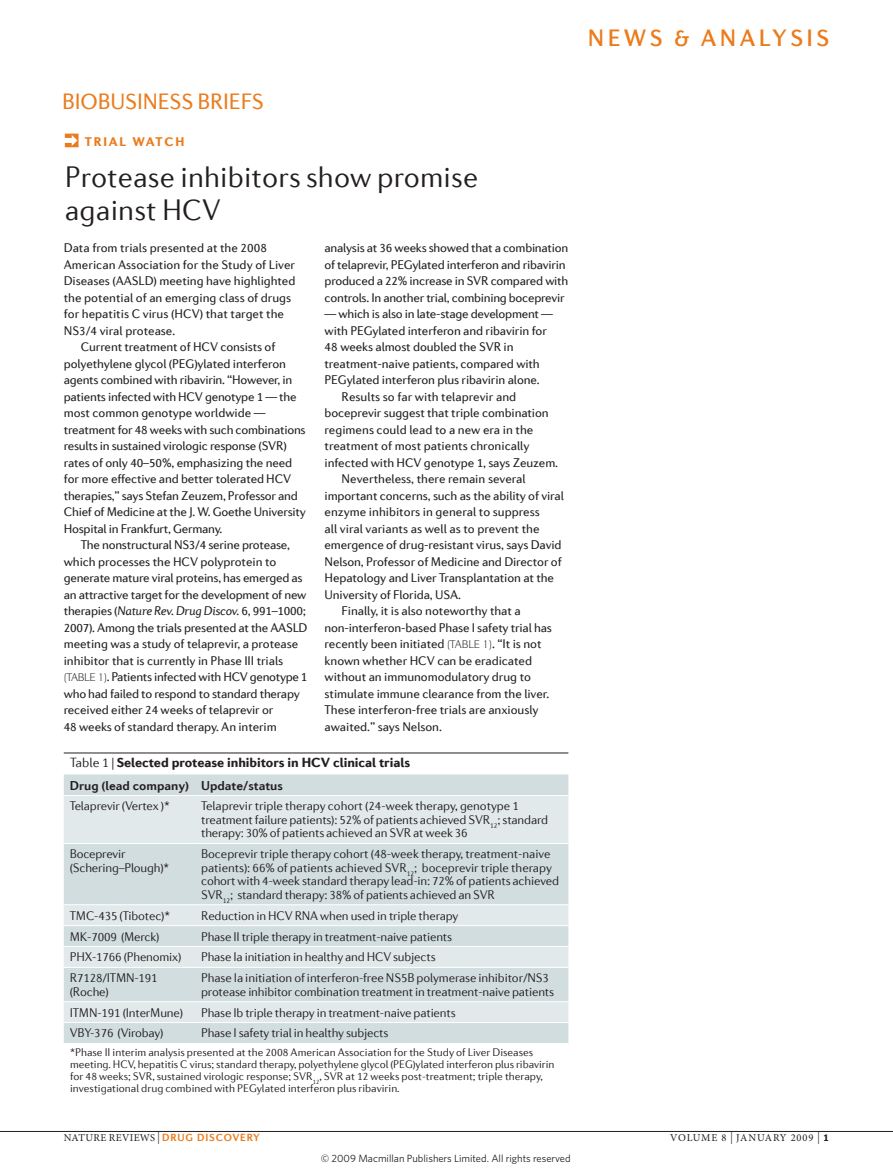
<style>
.page{position:relative;width:893px;height:1174px;background:#fff}
.page>*{position:absolute;margin:0;border:0;box-sizing:border-box;transform-origin:0 0}
.t1{font:300 30px/33px "Diverda Sans Com";letter-spacing:.005em;color:#231f20}
.t2{font:500 24px "Diverda Sans Com";letter-spacing:.14em;color:#ea7c1d}
.t3{font:22.5px "Diverda Sans Com";letter-spacing:-.005em;color:#ea7c1d}
.t4{font:900 13.5px "Diverda Sans Com";letter-spacing:-.005em;color:#231f20}
.t5{font:700 13.05px "Diverda Sans Com";color:#231f20}
.t6{font:12.75px/16.5px "Diverda Sans Com";letter-spacing:-.01em;color:#231f20}
.t7{font:300 12.75px/13.5px "Diverda Sans Com";letter-spacing:-.015em;color:#231f20}
.t8{font:900 12.75px "Diverda Sans Com";letter-spacing:.14em;color:#ea7c1d}
.t9{font:300 11.25px/12px "Diverda Sans Com";color:#231f20}
.t10{font:10.5px "Whitney";color:#231f20}
.t11{font:10.5px "Minion Pro";letter-spacing:.03em;color:#231f20}
.t12{font:10.5px "Minion Pro";letter-spacing:.08em;color:#231f20}
.s1{font-style:italic}
.s2{font-weight:300}
.s3{font-size:12px}
.s4{font-family:"Diverda Sans Com";font-weight:700;color:#ea7c1d}
.s5{font-family:"Diverda Sans Com";font-weight:900}
</style>
<div class="page">
<hr style="left:0;top:1131px;width:893px;height:1px;background:#231f20">
<svg style="left:65px;top:134px;width:14px;height:13px"></svg>
<hr style="left:64px;top:752px;width:504px;height:1px;background:#231f20">
<div style="left:64px;top:774px;width:504px;height:269px;background:#d2dddf"></div>
<svg style="left:64px;top:796px;width:504px;height:226px;fill:#d2dddf"></svg>
<hr style="left:64px;top:795px;width:131px;height:1px;background:#fff">
<hr style="left:195px;top:795px;width:373px;height:1px;background:#fff">
<hr style="left:64px;top:843px;width:131px;height:1px;background:#fff">
<hr style="left:195px;top:843px;width:373px;height:1px;background:#fff">
<hr style="left:64px;top:904px;width:131px;height:1px;background:#fff">
<hr style="left:195px;top:904px;width:373px;height:1px;background:#fff">
<hr style="left:64px;top:925px;width:131px;height:1px;background:#fff">
<hr style="left:195px;top:925px;width:373px;height:1px;background:#fff">
<hr style="left:64px;top:946px;width:131px;height:1px;background:#fff">
<hr style="left:195px;top:946px;width:373px;height:1px;background:#fff">
<hr style="left:64px;top:967px;width:131px;height:1px;background:#fff">
<hr style="left:195px;top:967px;width:373px;height:1px;background:#fff">
<hr style="left:64px;top:1001px;width:131px;height:1px;background:#fff">
<hr style="left:195px;top:1001px;width:373px;height:1px;background:#fff">
<hr style="left:64px;top:1022px;width:131px;height:1px;background:#fff">
<hr style="left:195px;top:1022px;width:373px;height:1px;background:#fff">
<h3 class="t3" style="left:62px;top:89px;width:203px">BioBusiness Briefs</h3>
<p class="t8" style="left:85px;top:134px;width:101px">trial watch</p>
<h1 class="t1" style="left:65px;top:160px;width:415px">Protease inhibitors show promise against HCV</h1>
<p class="t6" style="left:64px;top:240px;width:205px">Data from trials presented at the 2008</p>
<p class="t6" style="left:64px;top:256px;width:233px">American Association for the study of Liver</p>
<p class="t6" style="left:64px;top:273px;width:233px">Diseases (AAsLD) meeting have highlighted</p>
<p class="t6" style="left:64px;top:289px;width:229px">the potential of an emerging class of drugs</p>
<p class="t6" style="left:64px;top:306px;width:222px">for hepatitis C virus (HCV) that target the</p>
<p class="t6" style="left:64px;top:322px;width:113px">ns3/4 viral protease.</p>
<p class="t6" style="left:81px;top:339px;width:196px">Current treatment of HCV consists of</p>
<p class="t6" style="left:64px;top:355px;width:224px">polyethylene glycol (PeG)ylated interferon</p>
<p class="t6" style="left:64px;top:372px;width:230px">agents combined with ribavirin. “However, in</p>
<p class="t6" style="left:64px;top:388px;width:234px">patients infected with HCV genotype 1 — the</p>
<p class="t6" style="left:64px;top:405px;width:203px">most common genotype worldwide —</p>
<p class="t6" style="left:64px;top:421px;width:243px">treatment for 48 weeks with such combinations</p>
<p class="t6" style="left:64px;top:438px;width:225px">results in sustained virologic response (sVr)</p>
<p class="t6" style="left:64px;top:454px;width:230px">rates of only 40–50%, emphasizing the need</p>
<p class="t6" style="left:64px;top:471px;width:229px">for more effective and better tolerated HCV</p>
<p class="t6" style="left:64px;top:487px;width:236px">therapies,” says stefan Zeuzem, Professor and</p>
<p class="t6" style="left:64px;top:504px;width:243px">Chief of Medicine at the J. W. Goethe university</p>
<p class="t6" style="left:64px;top:520px;width:160px">Hospital in frankfurt, Germany.</p>
<p class="t6" style="left:81px;top:537px;width:211px">The nonstructural ns3/4 serine protease,</p>
<p class="t6" style="left:64px;top:553px;width:214px">which processes the HCV polyprotein to</p>
<p class="t6" style="left:64px;top:570px;width:240px">generate mature viral proteins, has emerged as</p>
<p class="t6" style="left:64px;top:586px;width:244px">an attractive target for the development of new</p>
<p class="t6" style="left:64px;top:603px;width:244px">therapies (<span class="s1">Nature Rev. Drug Discov.</span> 6, 991–1000;</p>
<p class="t6" style="left:64px;top:619px;width:245px">2007). Among the trials presented at the AAsLD</p>
<p class="t6" style="left:64px;top:636px;width:236px">meeting was a study of telaprevir, a protease</p>
<p class="t6" style="left:64px;top:652px;width:221px">inhibitor that is currently in Phase iii trials</p>
<p class="t6" style="left:107px;top:669px;width:202px">. Patients infected with HCV genotype 1</p>
<p class="t6" style="left:64px;top:685px;width:238px">who had failed to respond to standard therapy</p>
<p class="t6" style="left:64px;top:702px;width:211px">received either 24 weeks of telaprevir or</p>
<p class="t6" style="left:64px;top:718px;width:214px">48 weeks of standard therapy. An interim</p>
<p class="t6" style="left:325px;top:240px;width:245px">analysis at 36 weeks showed that a combination of telaprevir, PeGylated interferon and ribavirin produced a 22% increase in sVr compared with controls. in another trial, combining boceprevir</p>
<p class="t6" style="left:325px;top:306px;width:230px">— which is also in late-stage development —</p>
<p class="t6" style="left:325px;top:322px;width:224px">with PeGylated interferon and ribavirin for</p>
<p class="t6" style="left:325px;top:339px;width:190px">48 weeks almost doubled the sVr in</p>
<p class="t6" style="left:325px;top:355px;width:217px">treatment-naive patients, compared with</p>
<p class="t6" style="left:325px;top:372px;width:217px">PeGylated interferon plus ribavirin alone.</p>
<p class="t6" style="left:342px;top:388px;width:176px">results so far with telaprevir and</p>
<p class="t6" style="left:325px;top:405px;width:226px">boceprevir suggest that triple combination</p>
<p class="t6" style="left:325px;top:421px;width:210px">regimens could lead to a new era in the</p>
<p class="t6" style="left:325px;top:438px;width:206px">treatment of most patients chronically</p>
<p class="t6" style="left:325px;top:454px;width:235px">infected with HCV genotype 1, says Zeuzem.</p>
<p class="t6" style="left:342px;top:471px;width:186px">nevertheless, there remain several</p>
<p class="t6" style="left:325px;top:487px;width:241px">important concerns, such as the ability of viral</p>
<p class="t6" style="left:325px;top:504px;width:217px">enzyme inhibitors in general to suppress</p>
<p class="t6" style="left:325px;top:520px;width:216px">all viral variants as well as to prevent the</p>
<p class="t6" style="left:325px;top:537px;width:239px">emergence of drug-resistant virus, says David</p>
<p class="t6" style="left:325px;top:553px;width:239px">nelson, Professor of Medicine and Director of</p>
<p class="t6" style="left:325px;top:570px;width:231px">Hepatology and Liver Transplantation at the</p>
<p class="t6" style="left:325px;top:586px;width:138px">university of florida, usA.</p>
<p class="t6" style="left:342px;top:603px;width:181px">finally, it is also noteworthy that a</p>
<p class="t6" style="left:325px;top:619px;width:229px">non-interferon-based Phase i safety trial has</p>
<p class="t6" style="left:325px;top:636px;width:122px">recently been initiated</p>
<p class="t6" style="left:325px;top:636px;width:226px;text-indent:167px">. “it is not known whether HCV can be eradicated without an immunomodulatory drug to stimulate immune clearance from the liver.<br>These interferon-free trials are anxiously awaited.” says nelson.</p>
<p class="t4" style="left:70px;top:754px;width:341px"><span class="s2">Table 1 |</span> Selected protease inhibitors in hcV clinical trials</p>
<p class="t5" style="left:70px;top:777px;width:215px">Drug (lead company) Update/status</p>
<p class="t7" style="left:70px;top:799px;width:101px">Telaprevir (Vertex )*</p>
<p class="t7" style="left:201px;top:799px;width:348px">Telaprevir triple therapy cohort (24-week therapy, genotype 1 treatment failure patients): 52% of patients achieved SVR<sub>12</sub>; standard therapy: 30% of patients achieved an SVR at week 36</p>
<p class="t7" style="left:70px;top:847px;width:101px">Boceprevir (Schering–Plough)*</p>
<p class="t7" style="left:201px;top:847px;width:359px">Boceprevir triple therapy cohort (48-week therapy, treatment-naive patients): 66% of patients achieved SVR<sub>12</sub>; boceprevir triple therapy cohort with 4-week standard therapy lead-in: 72% of patients achieved SVR<sub>12</sub>; standard therapy: 38% of patients achieved an SVR</p>
<p class="t7" style="left:70px;top:908px;width:102px">TMC-435 (Tibotec)*</p>
<p class="t7" style="left:201px;top:908px;width:259px">Reduction in HCV RNA when used in triple therapy</p>
<p class="t7" style="left:70px;top:929px;width:91px">MK-7009 (Merck)</p>
<p class="t7" style="left:201px;top:929px;width:252px">Phase II triple therapy in treatment-naive patients</p>
<p class="t7" style="left:70px;top:950px;width:113px">PHX-1766 (Phenomix)</p>
<p class="t7" style="left:201px;top:950px;width:236px">Phase Ia initiation in healthy and HCV subjects</p>
<p class="t7" style="left:70px;top:971px;width:90px">R7128/ITMN-191 (Roche)</p>
<p class="t7" style="left:201px;top:971px;width:354px">Phase Ia initiation of interferon-free NS5B polymerase inhibitor/NS3 protease inhibitor combination treatment in treatment-naive patients</p>
<p class="t7" style="left:70px;top:1005px;width:115px">ITMN-191 (InterMune)</p>
<p class="t7" style="left:201px;top:1005px;width:256px">Phase Ib triple therapy in treatment-naive patients</p>
<p class="t7" style="left:70px;top:1026px;width:95px">VBY-376 (Virobay)</p>
<p class="t7" style="left:201px;top:1026px;width:189px">Phase I safety trial in healthy subjects</p>
<p class="t9" style="left:70px;top:1046px;width:486px">*Phase II interim analysis presented at the 2008 American Association for the Study of Liver Diseases meeting. HCV, hepatitis C virus; standard therapy, polyethylene glycol (PEG)ylated interferon plus ribavirin for 48 weeks; SVR, sustained virologic response; SVR<sub>12</sub>, SVR at 12 weeks post-treatment; triple therapy, investigational drug combined with PEGylated interferon plus ribavirin.</p>
<h2 class="t2" style="left:588px;top:24px;width:243px">NEWS &amp; ANALYSIS</h2>
<p class="t11" style="left:64px;top:1130px;width:198px">NATURE REVIEWS <span class="s3">|</span> <span class="s4">DrUg Discovery</span></p>
<p class="t12" style="left:670px;top:1130px;width:160px">VOLUME 8 <span class="s3">|</span> JANUARY 2009 <span class="s3">|</span> <span class="s5">1</span></p>
<p class="t10" style="left:321px;top:1152px;width:251px">© 2009 Macmillan Publishers Limited. All rights reserved</p>
</div>
